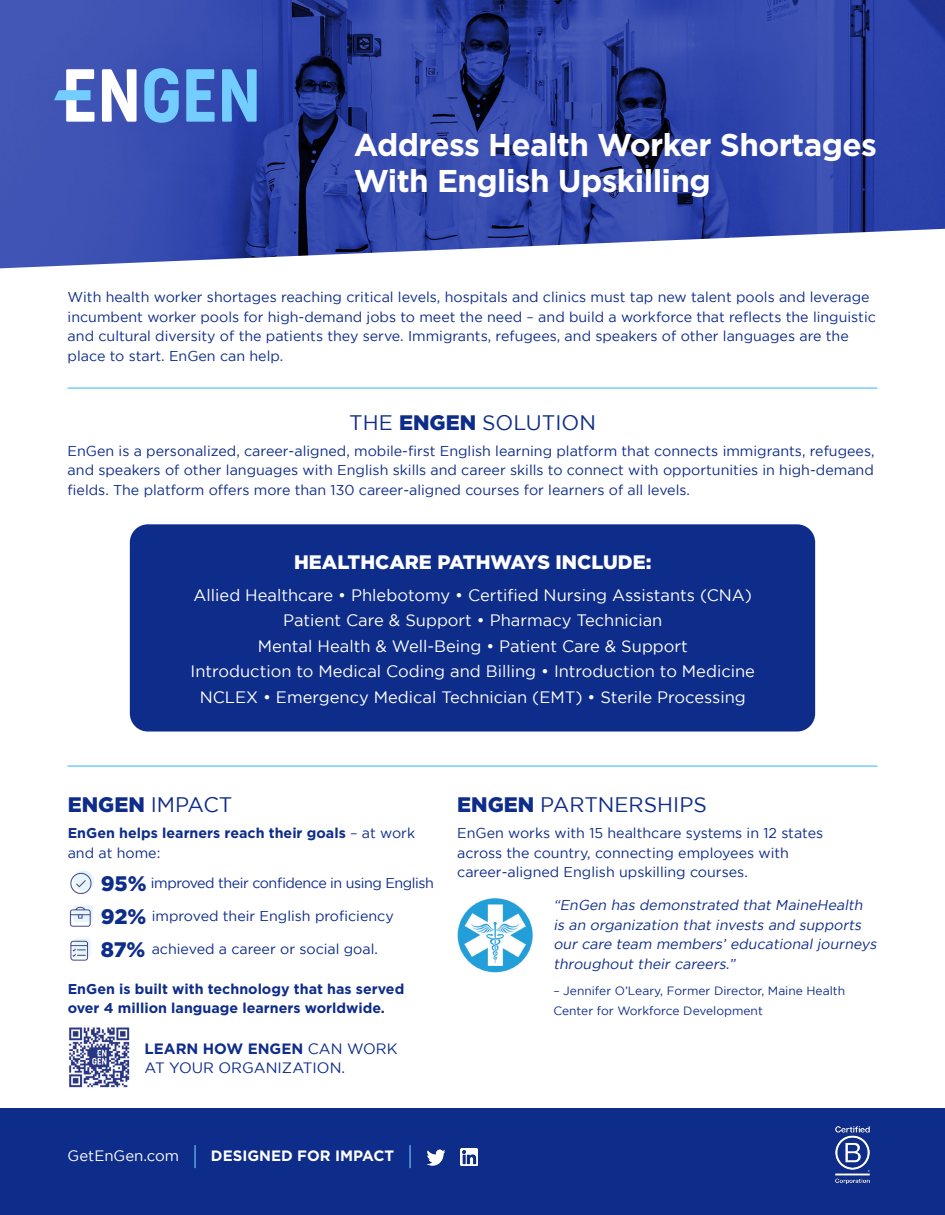
<style>
.page{position:relative;width:945px;height:1215px;background:#fff}
.page>*{position:absolute;margin:0;border:0;box-sizing:border-box;transform-origin:0 0}
.t1{font:700 31.5px/36px "Gotham";letter-spacing:-.02em;color:#fff}
.t2{font:21px "Gotham";color:#0e2c89}
.t3{font:900 19.5px "Gotham";color:#fff}
.t4{font:16.5px/25.5px "Gotham";color:#fff;text-align:center}
.t5{font:15px/19.5px "Gotham";color:#0e2c89}
.t6{font:700 15px "Gotham";color:#fff}
.t7{font:14.25px/19.5px "Gotham";color:#0e2c89}
.t8{font:italic 14.25px/19.5px "Gotham";color:#0e2c89}
.t9{font:700 14.25px/19.5px "Gotham";color:#0e2c89}
.t10{font:14.25px "Gotham";letter-spacing:-.03em;color:#0e2c89}
.t11{font:12px/19.5px "Gotham";color:#0e2c89}
.s1{font-weight:900}
.s2{font-weight:400}
.s3{font-weight:900;font-size:21px}
.s4{font-weight:700}
.s5{font-weight:400;font-size:24.9px;color:#73d0ff}
</style>
<div class="page">
<img style="left:0;top:0;width:945px;height:268px">
<svg style="left:102px;top:69px;width:35px;height:53px"></svg>
<svg style="left:186px;top:69px;width:29px;height:53px"></svg>
<svg style="left:222px;top:69px;width:35px;height:53px"></svg>
<svg style="left:54px;top:69px;width:41px;height:53px"></svg>
<svg style="left:144px;top:68px;width:35px;height:55px"></svg>
<hr style="left:68px;top:387px;width:810px;height:2px;background:#73d0ff">
<hr style="left:68px;top:765px;width:810px;height:2px;background:#73d0ff">
<div style="left:0;top:1108px;width:945px;height:107px;background:#0e2c89"></div>
<div style="left:130px;top:524px;width:685px;height:208px;background:#0e2c89;border-radius:18px"></div>
<img style="left:70px;top:871px;width:24px;height:23px">
<img style="left:69px;top:905px;width:24px;height:22px">
<img style="left:70px;top:938px;width:21px;height:23px">
<img style="left:69px;top:1027px;width:61px;height:61px">
<img style="left:427px;top:1149px;width:19px;height:17px">
<img style="left:835px;top:1126px;width:35px;height:58px">
<img style="left:460px;top:1149px;width:17px;height:17px">
<img style="left:457px;top:898px;width:76px;height:75px">
<p class="t1" style="left:354px;top:127px;width:525px">Address Health Worker Shortages<br>With English Upskilling</p>
<p class="t7" style="left:68px;top:287px;width:810px">With health worker shortages reaching critical levels, hospitals and clinics must tap new talent pools and leverage incumbent worker pools for high-demand jobs to meet the need – and build a workforce that reflects the linguistic and cultural diversity of the patients they serve. Immigrants, refugees, and speakers of other languages are the place to start. EnGen can help.</p>
<p class="t2" style="left:349px;top:411px;width:248px">THE <span class="s1">ENGEN</span> SOLUTION</p>
<p class="t7" style="left:68px;top:441px;width:808px;text-align:justify">EnGen is a personalized, career-aligned, mobile-first English learning platform that connects immigrants, refugees, and speakers of other languages with English skills and career skills to connect with opportunities in high-demand fields. The platform offers more than 130 career-aligned courses for learners of all levels.</p>
<p class="t3" style="left:294px;top:548px;width:359px">HEALTHCARE PATHWAYS INCLUDE:</p>
<p class="t4" style="left:191px;top:582px;width:566px">Allied Healthcare • Phlebotomy • Certified Nursing Assistants (CNA)<br>Patient Care &amp; Support • Pharmacy Technician<br>Mental Health &amp; Well-Being • Patient Care &amp; Support<br>Introduction to Medical Coding and Billing • Introduction to Medicine NCLEX • Emergency Medical Technician (EMT) • Sterile Processing</p>
<p class="t2" style="left:68px;top:793px;width:166px"><span class="s1">ENGEN</span> IMPACT</p>
<p class="t9" style="left:68px;top:823px;width:349px">EnGen helps learners reach their goals <span class="s2">– at work and at home:</span></p>
<p class="t10" style="left:101px;top:875px;width:335px"><span class="s3">95%</span> improved their confidence in using English</p>
<p class="t7" style="left:101px;top:906px;width:295px"><span class="s3">92%</span> improved their English proficiency</p>
<p class="t7" style="left:101px;top:939px;width:279px"><span class="s3">87%</span> achieved a career or social goal.</p>
<p class="t9" style="left:68px;top:979px;width:338px">EnGen is built with technology that has served over 4 million language learners worldwide.</p>
<p class="t5" style="left:145px;top:1038px;width:255px"><span class="s4">LEARN HOW ENGEN</span> CAN WORK<br>AT YOUR ORGANIZATION.</p>
<p class="t2" style="left:457px;top:793px;width:251px"><span class="s1">ENGEN</span> PARTNERSHIPS</p>
<p class="t7" style="left:457px;top:823px;width:368px">EnGen works with 15 healthcare systems in 12 states across the country, connecting employees with career-aligned English upskilling courses.</p>
<p class="t8" style="left:553px;top:895px;width:327px">“EnGen has demonstrated that MaineHealth is an organization that invests and supports our care team members’ educational journeys throughout their careers.”</p>
<p class="t11" style="left:553px;top:981px;width:293px">– Jennifer O’Leary, Former Director, Maine Health<br>Center for Workforce Development</p>
<p class="t6" style="left:68px;top:1146px;width:346px"><span class="s2">GetEnGen.com</span> <span class="s5">|</span> DESIGNED FOR IMPACT <span class="s5">|</span></p>
</div>
